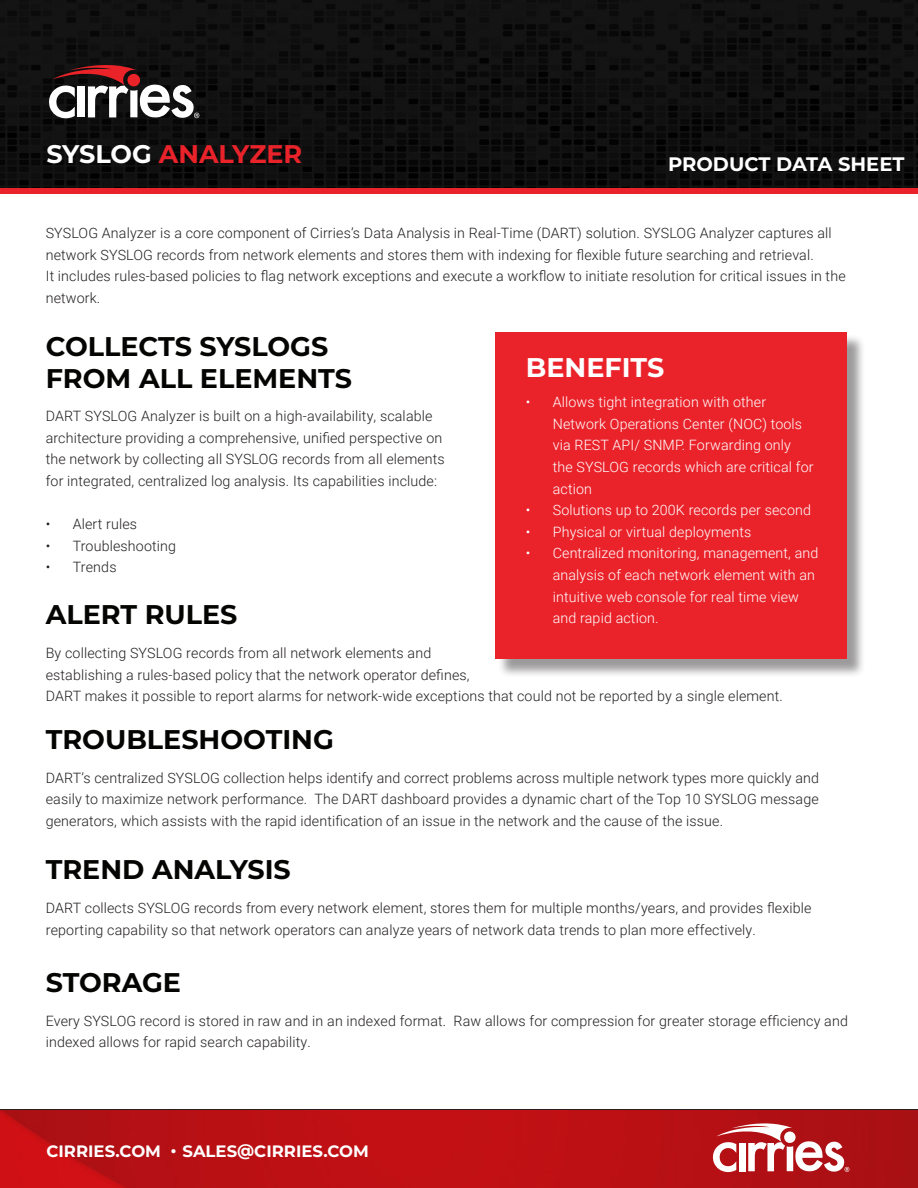
<style>
.page{position:relative;width:918px;height:1188px;background:#fff}
.page>*{position:absolute;margin:0;border:0;box-sizing:border-box;transform-origin:0 0}
.t1{font:700 27px "Montserrat";color:#040503}
.t2{font:700 27px "Montserrat";color:#fff}
.t3{font:700 25.5px "Montserrat";color:#ea232a}
.t4{font:700 19.5px "Montserrat";color:#fff}
.t5{font:700 16.5px "Montserrat";color:#fff}
.t6{font:300 14.25px/21.6px "Roboto";letter-spacing:.01em;color:#231f20}
.t7{font:300 14.25px/21.6px "Roboto";letter-spacing:.01em;color:#fff}
.s1{color:#fff}
</style>
<div class="page">
<img style="left:0;top:0;width:918px;height:188px">
<div style="left:0;top:188px;width:918px;height:6px;background:#ea232a"></div>
<svg style="left:46px;top:65px;width:153px;height:54px"></svg>
<img style="left:0;top:1110px;width:918px;height:78px">
<svg style="left:711px;top:1123px;width:138px;height:49px"></svg>
<div style="left:497px;top:334px;width:369px;height:344px;background:#231f20;opacity:.45"></div>
<div style="left:495px;top:332px;width:352px;height:327px;background:#ea232b"></div>
<p class="t3" style="left:46px;top:135px;width:257px"><span class="s1">SYSLOG</span> ANALYZER</p>
<p class="t4" style="left:668px;top:150px;width:238px">PRODUCT DATA SHEET</p>
<p class="t6" style="left:46px;top:222px;width:801px">SYSLOG Analyzer is a core component of Cirries’s Data Analysis in Real-Time (DART) solution. SYSLOG Analyzer captures all network SYSLOG records from network elements and stores them with indexing for flexible future searching and retrieval.<br>It includes rules-based policies to flag network exceptions and execute a workflow to initiate resolution for critical issues in the network.</p>
<p class="t1" style="left:46px;top:327px;width:284px">COLLECTS SYSLOGS</p>
<p class="t1" style="left:46px;top:359px;width:308px">FROM ALL ELEMENTS</p>
<p class="t6" style="left:46px;top:405px;width:401px">DART SYSLOG Analyzer is built on a high-availability, scalable architecture providing a comprehensive, unified perspective on the network by collecting all SYSLOG records from all elements for integrated, centralized log analysis. Its capabilities include:</p>
<p class="t6" style="left:46px;top:513px;width:93px">• Alert rules</p>
<p class="t6" style="left:46px;top:534px;width:132px">• Troubleshooting</p>
<p class="t6" style="left:46px;top:556px;width:72px">• Trends</p>
<p class="t1" style="left:46px;top:595px;width:193px">ALERT RULES</p>
<p class="t6" style="left:46px;top:642px;width:739px">By collecting SYSLOG records from all network elements and<br>establishing a rules-based policy that the network operator defines,<br>DART makes it possible to report alarms for network-wide exceptions that could not be reported by a single element.</p>
<p class="t1" style="left:46px;top:720px;width:290px">TROUBLESHOOTING</p>
<p class="t6" style="left:46px;top:766px;width:775px;text-align:justify">DART’s centralized SYSLOG collection helps identify and correct problems across multiple network types more quickly and easily to maximize network performance. The DART dashboard provides a dynamic chart of the Top 10 SYSLOG message generators, which assists with the rapid identification of an issue in the network and the cause of the issue.</p>
<p class="t1" style="left:46px;top:850px;width:247px">TREND ANALYSIS</p>
<p class="t6" style="left:46px;top:897px;width:767px">DART collects SYSLOG records from every network element, stores them for multiple months/years, and provides flexible reporting capability so that network operators can analyze years of network data trends to plan more effectively.</p>
<p class="t1" style="left:46px;top:963px;width:137px">STORAGE</p>
<p class="t6" style="left:46px;top:1009px;width:804px">Every SYSLOG record is stored in raw and in an indexed format. Raw allows for compression for greater storage efficiency and indexed allows for rapid search capability.</p>
<p class="t2" style="left:526px;top:348px;width:140px">BENEFITS</p>
<p class="t7" style="left:553px;top:391px;width:262px;text-indent:-27px">• Allows tight integration with other<br>Network Operations Center (NOC) tools via REST API/ SNMP. Forwarding only the SYSLOG records which are critical for action</p>
<p class="t7" style="left:526px;top:499px;width:287px">• Solutions up to 200K records per second</p>
<p class="t7" style="left:526px;top:520px;width:227px">• Physical or virtual deployments</p>
<p class="t7" style="left:553px;top:542px;width:267px;text-indent:-27px">• Centralized monitoring, management, and analysis of each network element with an intuitive web console for real time view and rapid action.</p>
<p class="t5" style="left:46px;top:1139px;width:324px">CIRRIES.COM • SALES@CIRRIES.COM</p>
</div>
